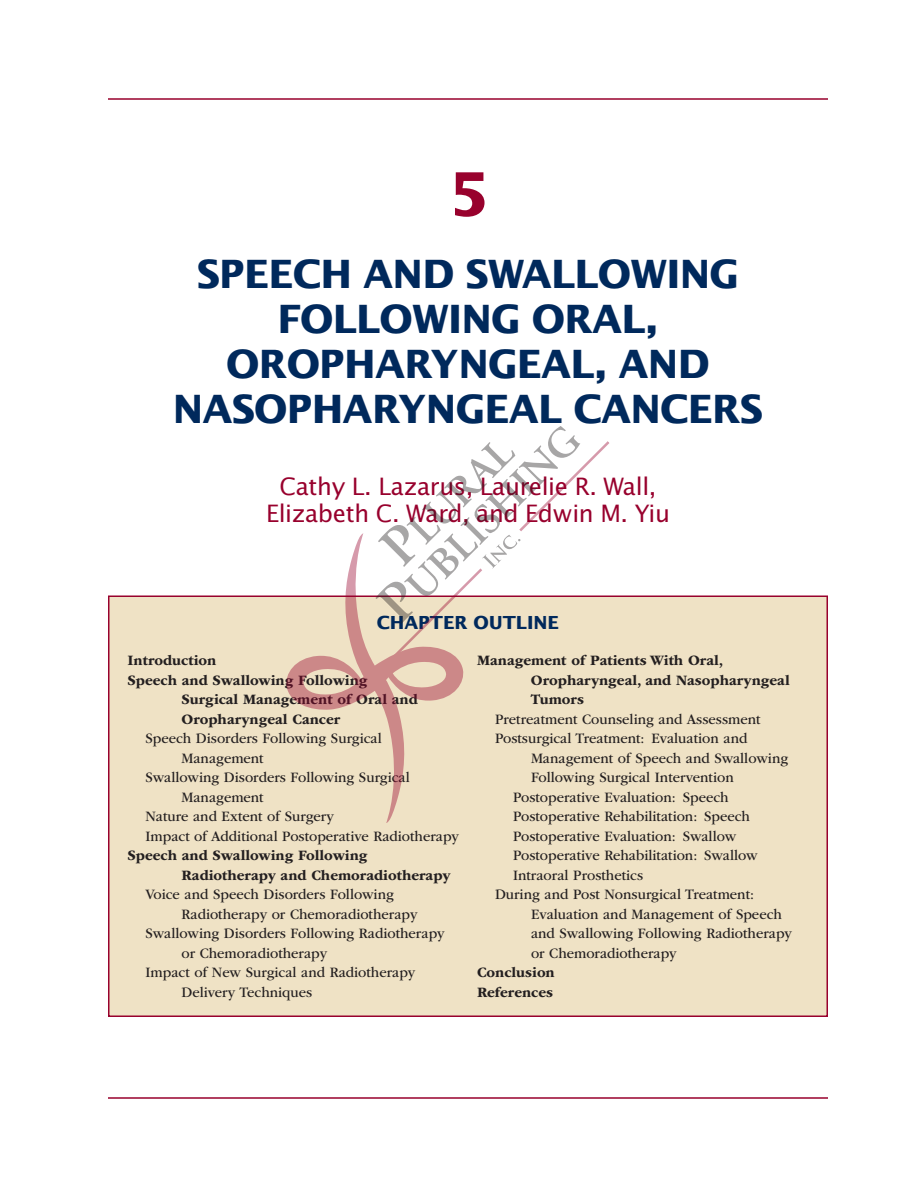
<style>
.page{position:relative;width:918px;height:1188px;background:#fff}
.page>*{position:absolute;margin:0;border:0;box-sizing:border-box;transform-origin:0 0}
.t1{font:700 60px "Lucida Sans";color:#98012d}
.t2{font:700 39px/45px "Lucida Sans";letter-spacing:-.02em;color:#00295c;text-align:center}
.t3{font:24px/27px "Lucida Sans";letter-spacing:-.015em;color:#98012d;text-align:center}
.t4{font:700 18px "Lucida Sans";letter-spacing:-.005em;color:#00295c}
.t5{font:15px "ITC Garamond Std";color:#231f20;scale:.96 1}
.t6{font:700 15px/19.5px "ITC Garamond Std";color:#231f20}
</style>
<div class="page">
<hr style="left:108px;top:1097px;width:720px;height:2px;background:#98012d">
<hr style="left:108px;top:98px;width:720px;height:2px;background:#98012d">
<div style="left:109px;top:596px;width:718px;height:420px;background:#efe2c5"></div>
<svg style="left:230px;top:533px;width:233px;height:290px"></svg>
<svg style="left:375px;top:426px;width:237px;height:249px"></svg>
<h1 class="t1" style="left:447px;top:158px;width:43px">5</h1>
<h2 class="t2" style="left:173px;top:250px;width:592px">SPEECH AND SWALLOWING<br>FOLLOWING ORAL,<br>OROPHARYNGEAL, AND<br>NASOPHARYNGEAL CANCERS</h2>
<h3 class="t3" style="left:266px;top:472px;width:405px">Cathy L. Lazarus, Laurelie R. Wall,<br>Elizabeth C. Ward, and Edwin M . Yiu</h3>
<p class="t4" style="left:377px;top:612px;width:184px">CHAPTER OUTLINE</p>
<p class="t6" style="left:128px;top:651px;width:90px">Introduction</p>
<p class="t6" style="left:128px;top:670px;width:241px">Speech and Swallowing Following</p>
<p class="t6" style="left:181px;top:690px;width:238px">Surgical Management of Oral and</p>
<p class="t6" style="left:181px;top:709px;width:160px">Oropharyngeal Cancer</p>
<p class="t5" style="left:146px;top:730px;width:248px">Speech Disorders Following Surgical</p>
<p class="t5" style="left:182px;top:750px;width:87px">Management</p>
<p class="t5" style="left:146px;top:769px;width:277px">Swallowing Disorders Following Surgical</p>
<p class="t5" style="left:182px;top:789px;width:87px">Management</p>
<p class="t5" style="left:146px;top:808px;width:198px">Nature and Extent of Surgery</p>
<p class="t5" style="left:146px;top:828px;width:328px">Impact of Additional Postoperative Radiotherapy</p>
<p class="t6" style="left:181px;top:846px;width:270px;text-indent:-54px">Speech and Swallowing Following<br>Radiotherapy and Chemoradiotherapy</p>
<p class="t5" style="left:146px;top:886px;width:260px">Voice and Speech Disorders Following</p>
<p class="t5" style="left:182px;top:906px;width:247px">Radiotherapy or Chemoradiotherapy</p>
<p class="t5" style="left:146px;top:925px;width:313px">Swallowing Disorders Following Radiotherapy</p>
<p class="t5" style="left:182px;top:945px;width:153px">or Chemoradiotherapy</p>
<p class="t5" style="left:146px;top:964px;width:283px">Impact of New Surgical and Radiotherapy</p>
<p class="t5" style="left:182px;top:984px;width:138px">Delivery Techniques</p>
<p class="t6" style="left:531px;top:651px;width:260px;text-indent:-54px">Management of Patients With Oral,<br>Oropharyngeal, and Nasopharyngeal<br>Tumors</p>
<p class="t5" style="left:495px;top:711px;width:278px">Pretreatment Counseling and Assessment</p>
<p class="t5" style="left:495px;top:730px;width:264px">Postsurgical Treatment: Evaluation and</p>
<p class="t5" style="left:531px;top:750px;width:269px">Management of Speech and Swallowing</p>
<p class="t5" style="left:531px;top:769px;width:213px">Following Surgical Intervention</p>
<p class="t5" style="left:513px;top:789px;width:226px">Postoperative Evaluation: Speech</p>
<p class="t5" style="left:513px;top:808px;width:248px">Postoperative Rehabilitation: Speech</p>
<p class="t5" style="left:513px;top:828px;width:234px">Postoperative Evaluation: Swallow</p>
<p class="t5" style="left:513px;top:847px;width:257px">Postoperative Rehabilitation: Swallow</p>
<p class="t5" style="left:513px;top:867px;width:137px">Intraoral Prosthetics</p>
<p class="t5" style="left:495px;top:886px;width:271px">During and Post Nonsurgical Treatment:</p>
<p class="t5" style="left:531px;top:906px;width:263px">Evaluation and Management of Speech</p>
<p class="t5" style="left:531px;top:925px;width:273px">and Swallowing Following Radiotherapy</p>
<p class="t5" style="left:531px;top:945px;width:153px">or Chemoradiotherapy</p>
<p class="t6" style="left:477px;top:963px;width:79px">Conclusion<br>References</p>
</div>
